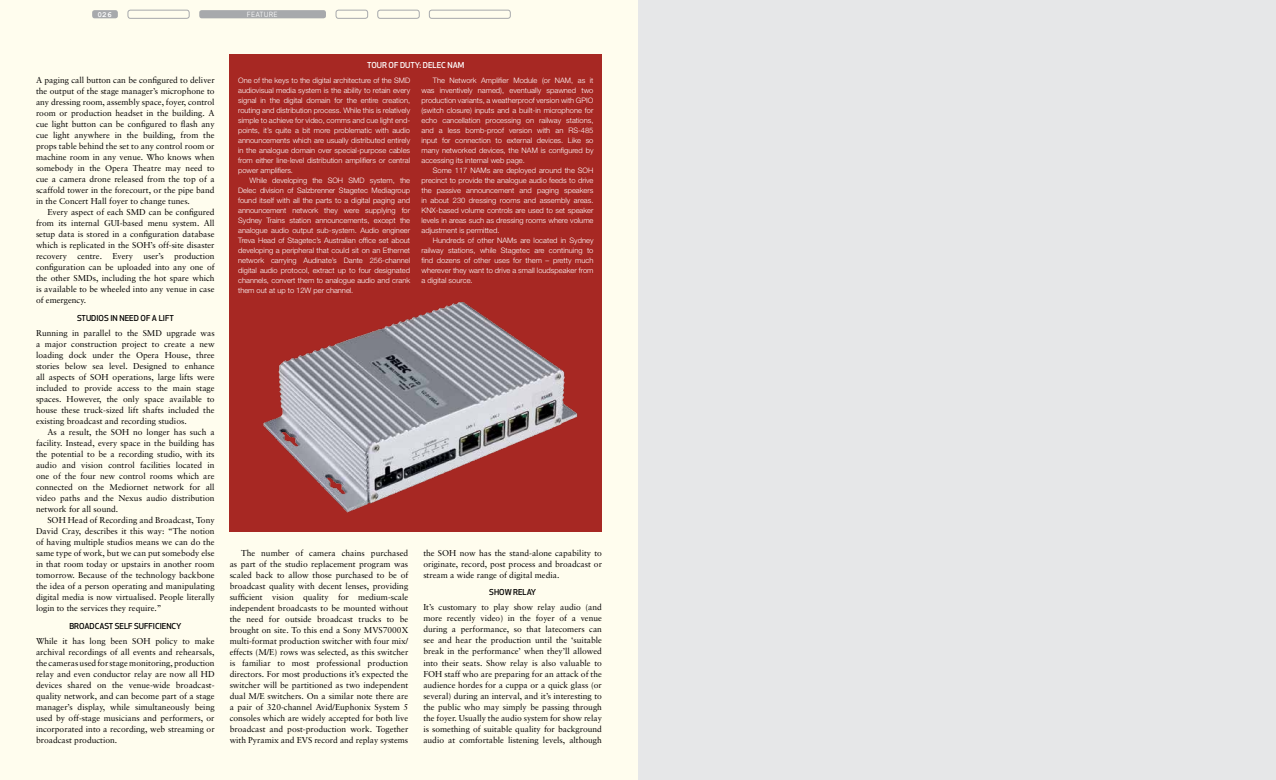
<style>
.page{position:relative;width:1276px;height:780px;background:#fff}
.page>*{position:absolute;margin:0;border:0;box-sizing:border-box;transform-origin:0 0}
.t1{font:8.5px/11px "Sabon";color:#000;text-align:justify}
.t2{font:500 8px "Apex New";color:#000}
.t3{font:500 8px "Apex New";color:#fff}
.t4{font:700 7.8px "Courier New";color:#fff}
.t5{font:300 7.5px/10px "Helvetica Neue";color:#fff;text-align:justify}
.t6{font:7px "Apex Sans Book T";letter-spacing:.025em;color:#fff}
</style>
<div class="page">
<div style="left:0;top:0;width:638px;height:780px;background:#fffdee"></div>
<div style="left:230px;top:283px;width:372px;height:249px;background:#a72823"></div>
<img style="left:263px;top:302px;width:315px;height:211px">
<div style="left:230px;top:54px;width:372px;height:247px;background:#a72823"></div>
<div style="left:429px;top:10px;width:81px;height:9px;border:1px solid #a7a9ac;border-radius:2px"></div>
<div style="left:336px;top:10px;width:32px;height:9px;border:1px solid #a7a9ac;border-radius:2px"></div>
<div style="left:92px;top:10px;width:26px;height:8px;background:#a7a9ac;border-radius:2px"></div>
<div style="left:377px;top:10px;width:42px;height:9px;border:1px solid #a7a9ac;border-radius:2px"></div>
<div style="left:199px;top:10px;width:127px;height:8px;background:#a7a9ac;border-radius:2px"></div>
<div style="left:128px;top:10px;width:61px;height:9px;border:1px solid #a7a9ac;border-radius:2px"></div>
<div style="left:638px;top:0;width:638px;height:780px;background:#e6e7e8"></div>
<p class="t4" style="left:98px;top:10px;width:16px">026</p>
<p class="t6" style="left:247px;top:10px;width:32px">FEATURE</p>
<p class="t1" style="left:36px;top:75px;width:180px">A paging call button can be configured to deliver the output of the stage manager’s microphone to any dressing room, assembly space, foyer, control room or production headset in the building. A cue light button can be configured to flash any cue light anywhere in the building, from the props table behind the set to any control room or machine room in any venue. Who knows when somebody in the Opera Theatre may need to cue a camera drone released from the top of a scaffold tower in the forecourt, or the pipe band in the Concert Hall foyer to change tunes.</p>
<p class="t1" style="left:36px;top:207px;width:180px;text-indent:11px">Every aspect of each SMD can be configured from its internal GUI-based menu system. All setup data is stored in a configuration database which is replicated in the SOH’s off-site disaster recovery centre. Every user’s production configuration can be uploaded into any one of the other SMDs, including the hot spare which is available to be wheeled into any venue in case of emergency.</p>
<p class="t2" style="left:77px;top:312px;width:98px">STUDIOS IN NEED OF A LIFT</p>
<p class="t1" style="left:36px;top:327px;width:180px">Running in parallel to the SMD upgrade was a major construction project to create a new loading dock under the Opera House, three stories below sea level. Designed to enhance all aspects of SOH operations, large lifts were included to provide access to the main stage spaces. However, the only space available to house these truck-sized lift shafts included the existing broadcast and recording studios.</p>
<p class="t1" style="left:36px;top:426px;width:180px;text-indent:11px">As a result, the SOH no longer has such a facility. Instead, every space in the building has the potential to be a recording studio, with its audio and vision control facilities located in one of the four new control rooms which are connected on the Mediornet network for all video paths and the Nexus audio distribution network for all sound.</p>
<p class="t1" style="left:36px;top:514px;width:180px;text-indent:11px">SOH Head of Recording and Broadcast, Tony David Cray, describes it this way: “The notion of having multiple studios means we can do the same type of work, but we can put somebody else in that room today or upstairs in another room tomorrow. Because of the technology backbone the idea of a person operating and manipulating digital media is now virtualised. People literally login to the services they require.”</p>
<p class="t2" style="left:69px;top:620px;width:114px">BROADCAST SELF SUFFICIENCY</p>
<p class="t1" style="left:36px;top:635px;width:180px">While it has long been SOH policy to make archival recordings of all events and rehearsals, the cameras used for stage monitoring, production relay and even conductor relay are now all HD devices shared on the venue-wide broadcast&shy;quality network, and can become part of a stage manager’s display, while simultaneously being used by off-stage musicians and performers, or incorporated into a recording, web streaming or broadcast production.</p>
<p class="t3" style="left:367px;top:60px;width:99px">TOUR OF DUTY: DELEC NAM</p>
<p class="t5" style="left:238px;top:75px;width:173px">One of the keys to the digital architecture of the SMD audiovisual media system is the ability to retain every signal in the digital domain for the entire creation, routing and distribution process. While this is relatively simple to achieve for video, comms and cue light end&shy;points, it’s quite a bit more problematic with audio announcements which are usually distributed entirely in the analogue domain over special-purpose cables from either line-level distribution amplifiers or central power amplifiers.</p>
<p class="t5" style="left:238px;top:175px;width:173px;text-indent:11px">While developing the SOH SMD system, the Delec division of Salzbrenner Stagetec Mediagroup found itself with all the parts to a digital paging and announcement network they were supplying for Sydney Trains station announcements, except the analogue audio output sub-system. Audio engineer Treva Head of Stagetec’s Australian office set about developing a peripheral that could sit on an Ethernet network carrying Audinate’s Dante 256-channel digital audio protocol, extract up to four designated channels, convert them to analogue audio and crank them out at up to 12W per channel.</p>
<p class="t5" style="left:421px;top:75px;width:173px;text-indent:11px">The Network Amplifier Module (or NAM, as it was inventively named), eventually spawned two production variants, a weatherproof version with GPIO (switch closure) inputs and a built-in microphone for echo cancellation processing on railway stations, and a less bomb-proof version with an RS-485 input for connection to external devices. Like so many networked devices, the NAM is configured by accessing its internal web page.</p>
<p class="t5" style="left:421px;top:165px;width:173px;text-indent:11px">Some 117 NAMs are deployed around the SOH precinct to provide the analogue audio feeds to drive the passive announcement and paging speakers in about 230 dressing rooms and assembly areas.<br>KNX-based volume controls are used to set speaker levels in areas such as dressing rooms where volume adjustment is permitted.</p>
<p class="t5" style="left:421px;top:235px;width:173px;text-indent:11px">Hundreds of other NAMs are located in Sydney railway stations, while Stagetec are continuing to find dozens of other uses for them – pretty much wherever they want to drive a small loudspeaker from a digital source.</p>
<p class="t1" style="left:230px;top:547px;width:180px;text-indent:11px">The number of camera chains purchased as part of the studio replacement program was scaled back to allow those purchased to be of broadcast quality with decent lenses, providing sufficient vision quality for medium-scale independent broadcasts to be mounted without the need for outside broadcast trucks to be brought on site. To this end a Sony MVS7000X multi-format production switcher with four mix/ effects (M/E) rows was selected, as this switcher is familiar to most professional production directors. For most productions it’s expected the switcher will be partitioned as two independent dual M/E switchers. On a similar note there are a pair of 320-channel Avid/Euphonix System 5 consoles which are widely accepted for both live broadcast and post-production work. Together with Pyramix and EVS record and replay systems</p>
<p class="t1" style="left:423px;top:547px;width:180px">the SOH now has the stand-alone capability to originate, record, post process and broadcast or stream a wide range of digital media.</p>
<p class="t2" style="left:489px;top:587px;width:48px">SHOW RELAY</p>
<p class="t1" style="left:423px;top:602px;width:180px">It’s customary to play show relay audio (and more recently video) in the foyer of a venue during a performance, so that latecomers can see and hear the production until the ‘suitable break in the performance’ when they’ll allowed into their seats. Show relay is also valuable to FOH staff who are preparing for an attack of the audience hordes for a cuppa or a quick glass (or several) during an interval, and it’s interesting to the public who may simply be passing through the foyer. Usually the audio system for show relay is something of suitable quality for background audio at comfortable listening levels, although</p>
</div>
